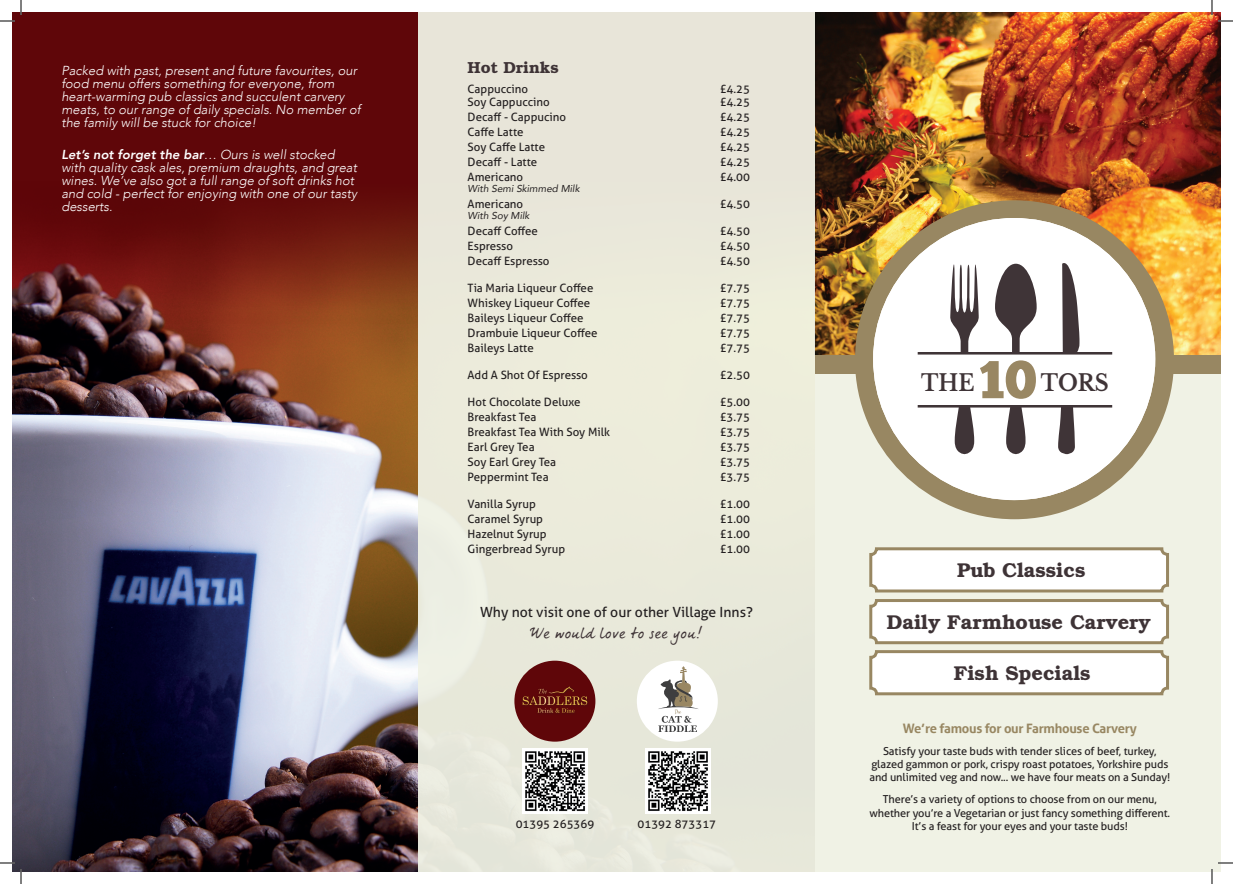
<style>
.page{position:relative;width:1233px;height:884px;background:#fff}
.page>*{position:absolute;margin:0;border:0;box-sizing:border-box;transform-origin:0 0}
.t1{font:53.1px "Chunk Five";color:#998763}
.t2{font:700 23.1px "Libre Baskerville";color:#3f3437;scale:.91 1}
.t3{font:23px "Premier Inn script";color:#3e3336}
.t4{font:600 20px "Bookman Std";color:#3e3336}
.t5{font:600 16px "Bookman Std";color:#3e3336}
.t6{font:14px "Aller";color:#231f20}
.t7{font:italic 300 13px/13px "Avenir";color:#fff}
.t8{font:700 13px "Aller";letter-spacing:-.02em;color:#988762}
.t9{font:11.5px "Aller";color:#231f20}
.t10{font:11px/13.2px "Aller";letter-spacing:-.01em;color:#231f20;text-align:center}
.t11{font:italic 10px "Avenir";color:#231f20}
.s1{font-weight:800}
</style>
<div class="page">
<div style="left:815px;top:338px;width:405px;height:43px;background:#988762"></div>
<img style="left:12px;top:324px;width:406px;height:547px">
<svg style="left:12px;top:12px;width:406px;height:312px;fill:#5f0609"></svg>
<img style="left:815px;top:12px;width:405px;height:342px">
<div style="left:815px;top:374px;width:405px;height:497px;background:#f0f2e5"></div>
<div style="left:855px;top:200px;width:319px;height:319px;background:#988762;border-radius:50%"></div>
<div style="left:870px;top:549px;width:297px;height:42px;background:#fff;border-radius:6px"></div>
<div style="left:869px;top:547px;width:300px;height:45px;border:3px solid #988762;border-radius:6px"></div>
<div style="left:870px;top:600px;width:297px;height:43px;background:#fff;border-radius:6px"></div>
<div style="left:869px;top:599px;width:300px;height:45px;border:3px solid #988762;border-radius:6px"></div>
<div style="left:870px;top:652px;width:297px;height:42px;background:#fff;border-radius:6px"></div>
<div style="left:869px;top:650px;width:300px;height:45px;border:3px solid #988762;border-radius:6px"></div>
<div style="left:418px;top:12px;width:397px;height:859px;background:#e9e9da"></div>
<div style="left:873px;top:218px;width:282px;height:282px;background:#fff;border-radius:50%"></div>
<svg style="left:917px;top:263px;width:195px;height:92px"></svg>
<svg style="left:917px;top:405px;width:195px;height:49px"></svg>
<div style="left:514px;top:661px;width:81px;height:81px;background:#5f0609;border-radius:50%"></div>
<svg style="left:523px;top:686px;width:64px;height:27px"></svg>
<div style="left:637px;top:661px;width:81px;height:81px;background:#fff;border-radius:50%"></div>
<svg style="left:658px;top:666px;width:41px;height:66px"></svg>
<img style="left:522px;top:748px;width:65px;height:65px">
<img style="left:645px;top:748px;width:65px;height:66px">
<svg style="left:1218px;top:20px;width:15px;height:2px"></svg>
<svg style="left:1218px;top:862px;width:15px;height:2px"></svg>
<svg style="left:0;top:0;width:22px;height:22px"></svg>
<svg style="left:0;top:862px;width:22px;height:22px"></svg>
<svg style="left:1211px;top:0;width:1px;height:15px"></svg>
<svg style="left:1211px;top:869px;width:1px;height:15px"></svg>
<p class="t7" style="left:61px;top:64px;width:301px">Packed with past, present and future favourites, our food menu offers something for everyone, from heart-warming pub classics and succulent carvery meats, to our range of daily specials. No member of the family will be stuck for choice!</p>
<p class="t7" style="left:61px;top:148px;width:297px"><span class="s1">Let’s not forget the bar</span>… Ours is well stocked with quality cask ales, premium draughts, and great wines. We’ve also got a full range of soft drinks hot and cold - perfect for enjoying with one of our tasty desserts.</p>
<h3 class="t5" style="left:467px;top:58px;width:93px">Hot Drinks</h3>
<p class="t9" style="left:467px;top:82px;width:62px">Cappuccino</p>
<p class="t9" style="left:719px;top:82px;width:32px">£4.25</p>
<p class="t9" style="left:467px;top:95px;width:84px">Soy Cappuccino</p>
<p class="t9" style="left:719px;top:95px;width:32px">£4.25</p>
<p class="t9" style="left:467px;top:110px;width:100px">Decaff - Cappucino</p>
<p class="t9" style="left:719px;top:110px;width:32px">£4.25</p>
<p class="t9" style="left:467px;top:125px;width:57px">Caffe Latte</p>
<p class="t9" style="left:719px;top:125px;width:32px">£4.25</p>
<p class="t9" style="left:467px;top:140px;width:79px">Soy Caffe Latte</p>
<p class="t9" style="left:719px;top:140px;width:32px">£4.25</p>
<p class="t9" style="left:467px;top:155px;width:71px">Decaff - Latte</p>
<p class="t9" style="left:719px;top:155px;width:32px">£4.25</p>
<p class="t9" style="left:467px;top:170px;width:57px">Americano</p>
<p class="t9" style="left:719px;top:170px;width:32px">£4.00</p>
<p class="t11" style="left:467px;top:183px;width:114px">With Semi Skimmed Milk</p>
<p class="t9" style="left:467px;top:197px;width:57px">Americano</p>
<p class="t9" style="left:719px;top:197px;width:32px">£4.50</p>
<p class="t11" style="left:467px;top:210px;width:63px">With Soy Milk</p>
<p class="t9" style="left:467px;top:224px;width:72px">Decaff Coffee</p>
<p class="t9" style="left:719px;top:224px;width:32px">£4.50</p>
<p class="t9" style="left:467px;top:239px;width:47px">Espresso</p>
<p class="t9" style="left:719px;top:239px;width:32px">£4.50</p>
<p class="t9" style="left:467px;top:254px;width:83px">Decaff Espresso</p>
<p class="t9" style="left:719px;top:254px;width:32px">£4.50</p>
<p class="t9" style="left:467px;top:281px;width:127px">Tia Maria Liqueur Coffee</p>
<p class="t9" style="left:719px;top:281px;width:32px">£7.75</p>
<p class="t9" style="left:467px;top:296px;width:124px">Whiskey Liqueur Coffee</p>
<p class="t9" style="left:719px;top:296px;width:32px">£7.75</p>
<p class="t9" style="left:467px;top:311px;width:117px">Baileys Liqueur Coffee</p>
<p class="t9" style="left:719px;top:311px;width:32px">£7.75</p>
<p class="t9" style="left:467px;top:326px;width:131px">Drambuie Liqueur Coffee</p>
<p class="t9" style="left:719px;top:326px;width:32px">£7.75</p>
<p class="t9" style="left:467px;top:341px;width:68px">Baileys Latte</p>
<p class="t9" style="left:719px;top:341px;width:32px">£7.75</p>
<p class="t9" style="left:467px;top:368px;width:122px">Add A Shot Of Espresso</p>
<p class="t9" style="left:719px;top:368px;width:32px">£2.50</p>
<p class="t9" style="left:467px;top:395px;width:114px">Hot Chocolate Deluxe</p>
<p class="t9" style="left:719px;top:395px;width:32px">£5.00</p>
<p class="t9" style="left:467px;top:410px;width:70px">Breakfast Tea</p>
<p class="t9" style="left:719px;top:410px;width:32px">£3.75</p>
<p class="t9" style="left:467px;top:425px;width:144px">Breakfast Tea With Soy Milk</p>
<p class="t9" style="left:719px;top:425px;width:32px">£3.75</p>
<p class="t9" style="left:467px;top:440px;width:69px">Earl Grey Tea</p>
<p class="t9" style="left:719px;top:440px;width:32px">£3.75</p>
<p class="t9" style="left:467px;top:455px;width:90px">Soy Earl Grey Tea</p>
<p class="t9" style="left:719px;top:455px;width:32px">£3.75</p>
<p class="t9" style="left:467px;top:470px;width:82px">Peppermint Tea</p>
<p class="t9" style="left:719px;top:470px;width:32px">£3.75</p>
<p class="t9" style="left:467px;top:497px;width:70px">Vanilla Syrup</p>
<p class="t9" style="left:719px;top:497px;width:32px">£1.00</p>
<p class="t9" style="left:467px;top:512px;width:77px">Caramel Syrup</p>
<p class="t9" style="left:719px;top:512px;width:32px">£1.00</p>
<p class="t9" style="left:467px;top:527px;width:81px">Hazelnut Syrup</p>
<p class="t9" style="left:719px;top:527px;width:32px">£1.00</p>
<p class="t9" style="left:467px;top:542px;width:99px">Gingerbread Syrup</p>
<p class="t9" style="left:719px;top:542px;width:32px">£1.00</p>
<p class="t6" style="left:480px;top:603px;width:274px">Why not visit one of our other Village Inns?</p>
<h3 class="t3" style="left:530px;top:618px;width:173px">We would love to see you!</h3>
<p class="t9" style="left:515px;top:817px;width:80px">01395 265369</p>
<p class="t9" style="left:637px;top:817px;width:80px">01392 873317</p>
<h1 class="t1" style="left:978px;top:348px;width:60px">10</h1>
<h2 class="t2" style="left:921px;top:368px;width:60px">THE</h2>
<h2 class="t2" style="left:1041px;top:368px;width:76px">TORS</h2>
<h3 class="t4" style="left:957px;top:559px;width:130px">Pub Classics</h3>
<h3 class="t4" style="left:886px;top:610px;width:265px">Daily Farmhouse Carvery</h3>
<h3 class="t4" style="left:953px;top:661px;width:138px">Fish Specials</h3>
<p class="t8" style="left:903px;top:721px;width:235px">We’re famous for our Farmhouse Carvery</p>
<p class="t10" style="left:869px;top:744px;width:302px">Satisfy your taste buds with tender slices of beef, turkey, glazed gammon or pork, crispy roast potatoes, Yorkshire puds and unlimited veg and now... we have four meats on a Sunday!</p>
<p class="t10" style="left:869px;top:793px;width:302px">There’s a variety of options to choose from on our menu, whether you’re a Vegetarian or just fancy something different.<br>It’s a feast for your eyes and your taste buds!</p>
</div>
